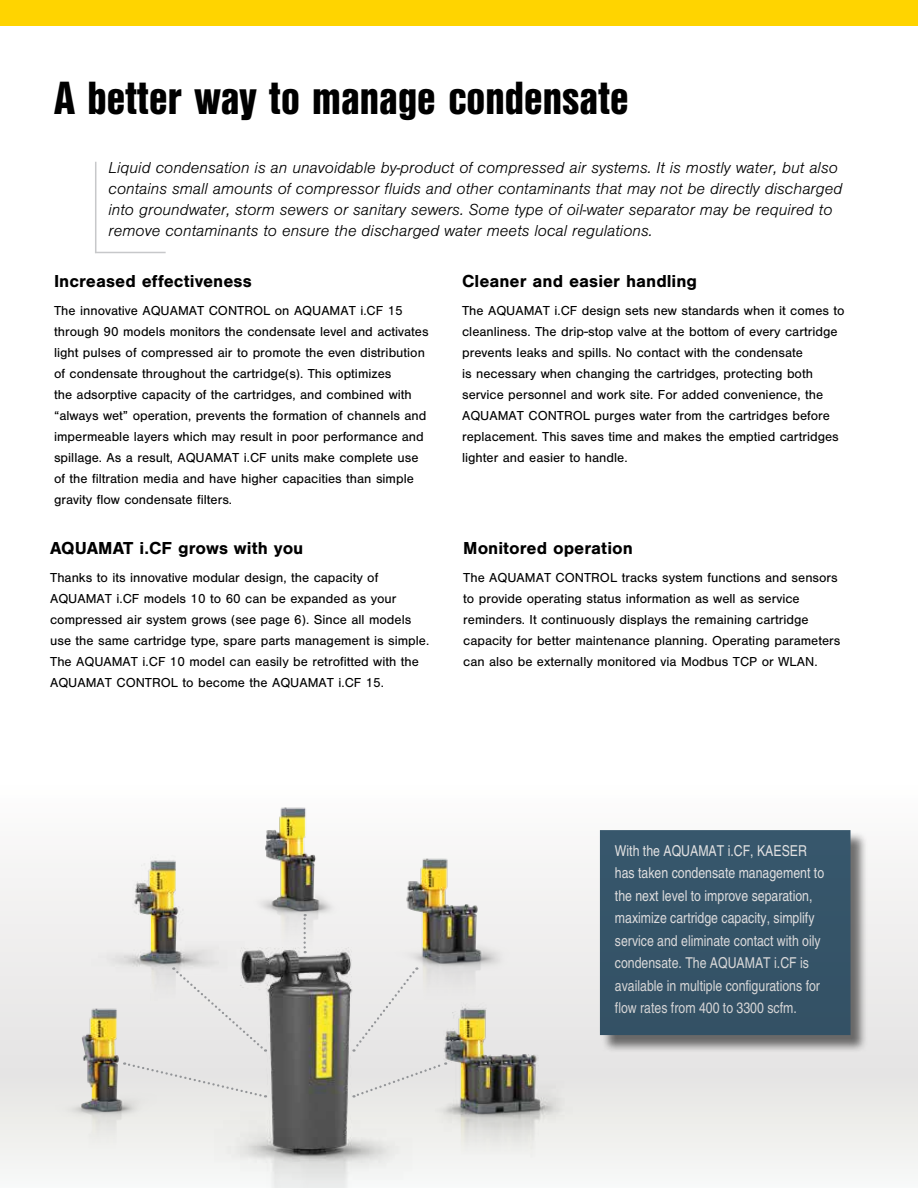
<style>
.page{position:relative;width:918px;height:1188px;background:#fff}
.page>*{position:absolute;margin:0;border:0;box-sizing:border-box;transform-origin:0 0}
.t1{font:900 45px "Nimbus San Con L";color:#000}
.t2{font:700 18px "Nimbus San";color:#000}
.t3{font:italic 300 16.5px/21px "Nimbus San";color:#000}
.t4{font:15px/22.5px "Nimbus San Con L";color:#e9e9ea}
.t5{font:13.5px/21px "Nimbus San";color:#000}
</style>
<div class="page">
<div style="left:0;top:0;width:918px;height:26px;background:#ffd400"></div>
<hr style="left:95px;top:162px;width:1px;height:91px;background:#c7c8ca">
<hr style="left:95px;top:252px;width:71px;height:1px;background:#c7c8ca">
<img style="left:0;top:830px;width:918px;height:358px">
<img style="left:91px;top:838px;width:186px;height:185px">
<img style="left:376px;top:985px;width:242px;height:185px">
<img style="left:211px;top:807px;width:196px;height:162px">
<img style="left:347px;top:836px;width:224px;height:185px">
<img style="left:32px;top:985px;width:151px;height:180px">
<div style="left:124px;top:1061px;width:142px;height:37px;background:#e6e5e5"></div>
<svg style="left:172px;top:967px;width:94px;height:85px;background:#e0e0df"></svg>
<div style="left:353px;top:1061px;width:93px;height:37px;background:#e6e5e5"></div>
<div style="left:352px;top:967px;width:65px;height:85px;background:#eae9e9"></div>
<svg style="left:304px;top:914px;width:2px;height:39px"></svg>
<div style="left:601px;top:831px;width:267px;height:222px;background:#000;opacity:.55"></div>
<div style="left:601px;top:831px;width:249px;height:203px;background:#355468"></div>
<div style="left:600px;top:830px;width:250px;height:205px;border:2px solid #395a70"></div>
<h1 class="t1" style="left:54px;top:64px;width:576px">A better way to manage condensate</h1>
<p class="t3" style="left:109px;top:157px;width:736px">Liquid condensation is an unavoidable by-product of compressed air systems. It is mostly water, but also contains small amounts of compressor fluids and other contaminants that may not be directly discharged into groundwater, storm sewers or sanitary sewers. Some type of oil-water separator may be required to remove contaminants to ensure the discharged water meets local regulations.</p>
<h2 class="t2" style="left:462px;top:271px;width:236px">Cleaner and easier handling</h2>
<p class="t5" style="left:462px;top:300px;width:384px">The AQUAMAT i.CF design sets new standards when it comes to cleanliness. The drip-stop valve at the bottom of every cartridge prevents leaks and spills. No contact with the condensate<br>is necessary when changing the cartridges, protecting both service personnel and work site. For added convenience, the AQUAMAT CONTROL purges water from the cartridges before replacement. This saves time and makes the emptied cartridges lighter and easier to handle.</p>
<h2 class="t2" style="left:54px;top:271px;width:199px">Increased effectiveness</h2>
<p class="t5" style="left:54px;top:300px;width:376px">The innovative AQUAMAT CONTROL on AQUAMAT i.CF 15 through 90 models monitors the condensate level and activates light pulses of compressed air to promote the even distribution of condensate throughout the cartridge(s). This optimizes<br>the adsorptive capacity of the cartridges, and combined with “always wet” operation, prevents the formation of channels and impermeable layers which may result in poor performance and spillage. As a result, AQUAMAT i.CF units make complete use of the filtration media and have higher capacities than simple gravity flow condensate filters.</p>
<h2 class="t2" style="left:50px;top:538px;width:255px">AQUAMAT i.CF grows with you</h2>
<p class="t5" style="left:50px;top:567px;width:381px">Thanks to its innovative modular design, the capacity of AQUAMAT i.CF models 10 to 60 can be expanded as your compressed air system grows (see page 6). Since all models use the same cartridge type, spare parts management is simple.<br>The AQUAMAT i.CF 10 model can easily be retrofitted with the AQUAMAT CONTROL to become the AQUAMAT i.CF 15.</p>
<h2 class="t2" style="left:463px;top:538px;width:171px">Monitored operation</h2>
<p class="t5" style="left:463px;top:567px;width:379px">The AQUAMAT CONTROL tracks system functions and sensors to provide operating status information as well as service reminders. It continuously displays the remaining cartridge capacity for better maintenance planning. Operating parameters can also be externally monitored via Modbus TCP or WLAN.</p>
<p class="t4" style="left:615px;top:839px;width:211px">With the AQUAMAT i.CF, KAESER has taken condensate management to the next level to improve separation, maximize cartridge capacity, simplify service and eliminate contact with oily condensate. The AQUAMAT i.CF is available in multiple configurations for flow rates from 400 to 3300 scfm.</p>
</div>
